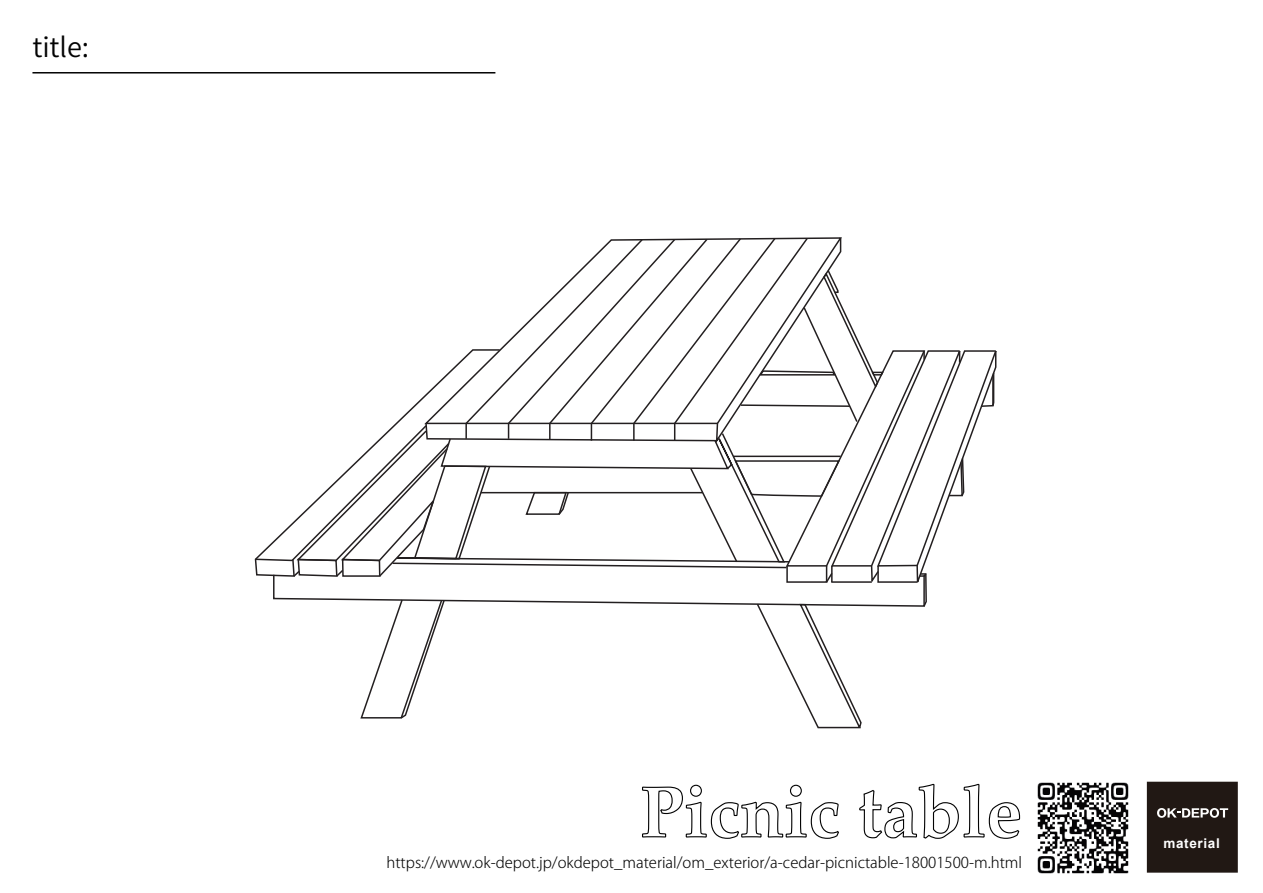
<style>
.page{position:relative;width:1263px;height:893px;background:#fff}
.page>*{position:absolute;margin:0;border:0;box-sizing:border-box;transform-origin:0 0}
.t1{font:27px "Gen Shin Gothic";color:#030303}
.t2{font:300 15px "Koz Go Pro";color:#030303}
.t3{font:700 13.5px "Arial";letter-spacing:.05em;color:#fff}
</style>
<div class="page">
<svg style="left:254px;top:237px;width:743px;height:492px"></svg>
<hr style="left:733px;top:456px;width:107px;height:1px;background:#231f20">
<svg style="left:1146px;top:781px;width:92px;height:92px;background:#302723"></svg>
<svg style="left:642px;top:784px;width:197px;height:55px"></svg>
<svg style="left:859px;top:783px;width:162px;height:56px"></svg>
<img style="left:1037px;top:782px;width:92px;height:92px">
<hr style="left:32px;top:72px;width:463px;height:2px;background:#030303">
<h1 class="t1" style="left:32px;top:28px;width:58px">title:</h1>
<p class="t2" style="left:386px;top:853px;width:637px">https://www.ok-depot.jp/okdepot_material/om_exterior/a-cedar-picnictable-18001500-m.html</p>
<p class="t3" style="left:1163px;top:834px;width:58px">material</p>
</div>
